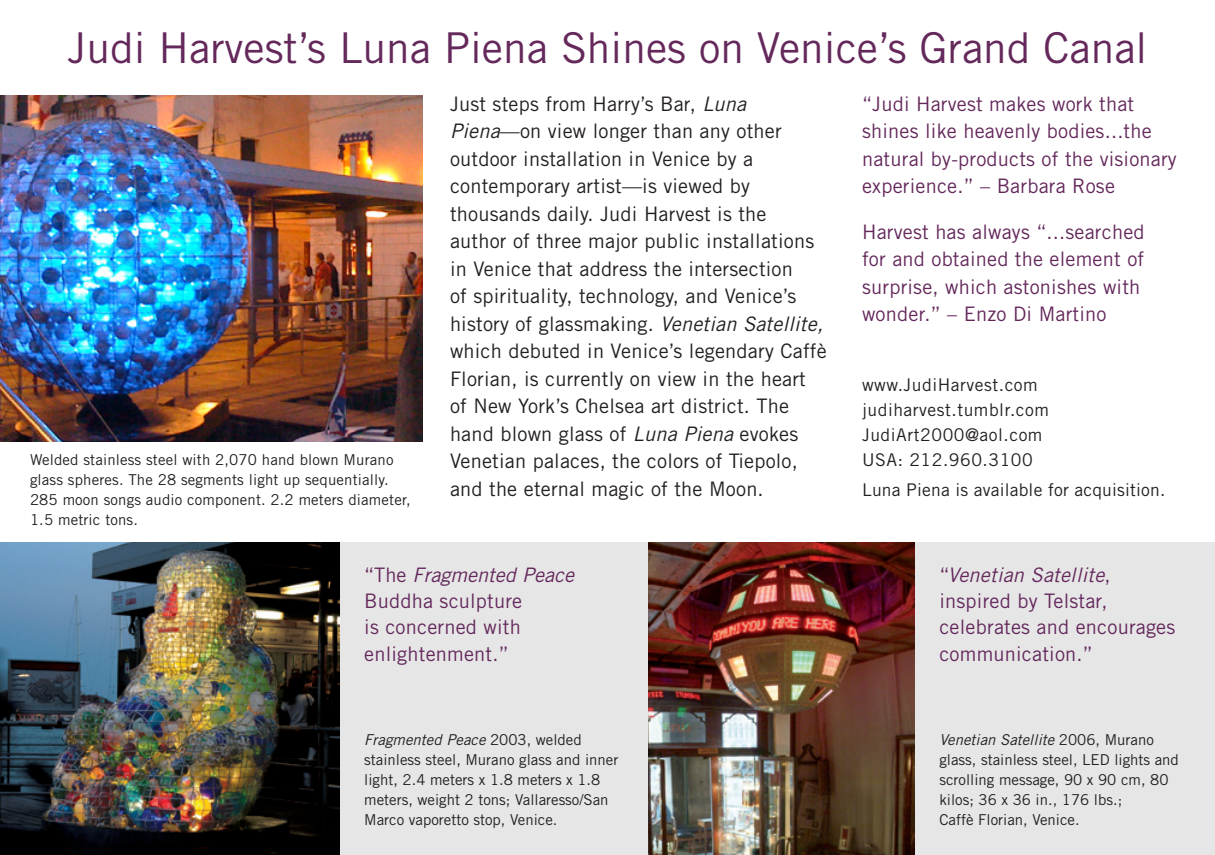
<style>
.page{position:relative;width:1215px;height:855px;background:#fff}
.page>*{position:absolute;margin:0;border:0;box-sizing:border-box;transform-origin:0 0}
.Paragraph_Style_2{font:42.5px "Trade Gothic";color:#64285b}
.t1{font:20px/27.5px "Trade Gothic";letter-spacing:.01em;color:#231f20}
.t2{font:20px/26.2px "Trade Gothic";letter-spacing:.01em;color:#64285b}
.t3{font:17.5px/25px "Trade Gothic";letter-spacing:.03em;color:#231f20}
.t4{font:17.5px "Trade Gothic";letter-spacing:.01em;color:#231f20}
.t5{font:15px/20px "Trade Gothic";color:#231f20}
.s1{font-style:italic}
</style>
<div class="page">
<img style="left:0;top:95px;width:423px;height:346px">
<div style="left:258px;top:542px;width:957px;height:313px;background:#e6e6e7"></div>
<img style="left:0;top:542px;width:339px;height:313px">
<img style="left:648px;top:542px;width:266px;height:313px">
<p class="Paragraph_Style_2" style="left:68px;top:22px;width:1081px">Judi Harvest’s Luna Piena Shines on Venice’s Grand Canal</p>
<p class="t5" style="left:30px;top:449px;width:382px">Welded stainless steel with 2,070 hand blown Murano glass spheres. The 28 segments light up sequentially.<br>285 moon songs audio component. 2.2 meters diameter, 1.5 metric tons.</p>
<p class="t1" style="left:450px;top:90px;width:378px">Just steps from Harry’s Bar, <span class="s1">Luna Piena</span>—on view longer than any other outdoor installation in Venice by a contemporary artist—is viewed by thousands daily. Judi Harvest is the author of three major public installations in Venice that address the intersection<br>of spirituality, technology, and Venice’s history of glassmaking. <span class="s1">Venetian Satellite, </span>which debuted in Venice’s legendary Caffè Florian, is currently on view in the heart of New York’s Chelsea art district. The hand blown glass of <span class="s1">Luna Piena</span> evokes Venetian palaces, the colors of Tiepolo, and the eternal magic of the Moon.</p>
<p class="t2" style="left:364px;top:561px;width:211px">“The <span class="s1">Fragmented Peace<br></span>Buddha sculpture<br>is concerned with enlightenment.”</p>
<p class="t5" style="left:364px;top:729px;width:256px"><span class="s1">Fragmented Peace</span> 2003, welded stainless steel, Murano glass and inner light, 2.4 meters x 1.8 meters x 1.8 meters, weight 2 tons; Vallaresso/San Marco vaporetto stop, Venice.</p>
<p class="t2" style="left:862px;top:90px;width:316px;line-height:27.5px">“Judi Harvest makes work that shines like heavenly bodies...the natural by-products of the visionary experience.” – Barbara Rose</p>
<p class="t2" style="left:862px;top:218px;width:284px;line-height:27.5px">Harvest has always “...searched for and obtained the element of surprise, which astonishes with wonder.” – Enzo Di Martino</p>
<p class="t3" style="left:862px;top:372px;width:188px">www.JudiHarvest.com judiharvest.tumblr.com<br>JudiArt2000@aol.com<br>USA: 212.960.3100</p>
<p class="t4" style="left:862px;top:479px;width:305px">Luna Piena is available for acquisition.</p>
<p class="t2" style="left:939px;top:561px;width:237px">“<span class="s1">Venetian Satellite</span>, inspired by Telstar, celebrates and encourages communication.”</p>
<p class="t5" style="left:939px;top:729px;width:241px"><span class="s1">Venetian Satellite</span> 2006, Murano glass, stainless steel, LED lights and scrolling message, 90 x 90 cm, 80 kilos; 36 x 36 in., 176 lbs.;<br>Caffè Florian, Venice.</p>
</div>
